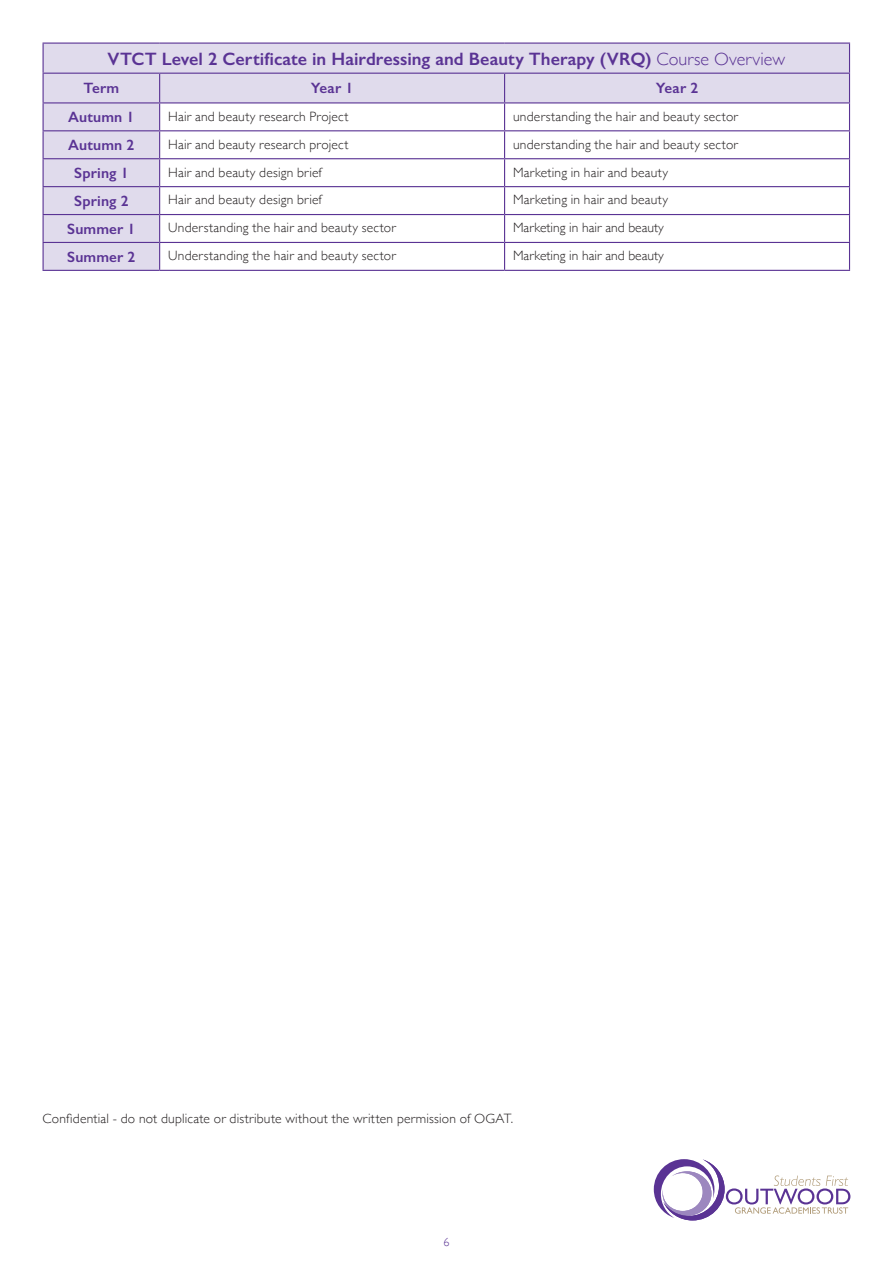
<style>
.page{position:relative;width:893px;height:1263px;background:#fff}
.page>*{position:absolute;margin:0;border:0;box-sizing:border-box;transform-origin:0 0}
.t1{font:600 18px "Gill Sans";letter-spacing:.005em;color:#5a3394}
.t2{font:600 15px "Gill Sans";letter-spacing:.01em;color:#5a3394}
.t3{font:300 13.5px "Gill Sans";letter-spacing:.015em;color:#231f20}
.t4{font:300 12px "Gill Sans";color:#5a3394}
.s1{font-weight:300}
</style>
<div class="page">
<div style="left:44px;top:44px;width:115px;height:226px;background:#e0dbec"></div>
<hr style="left:43px;top:43px;width:117px;height:1px;background:#5a3394">
<hr style="left:160px;top:43px;width:345px;height:1px;background:#5a3394">
<hr style="left:505px;top:43px;width:345px;height:1px;background:#5a3394">
<hr style="left:43px;top:73px;width:117px;height:1px;background:#5a3394">
<hr style="left:43px;top:102px;width:117px;height:1px;background:#5a3394">
<hr style="left:43px;top:130px;width:117px;height:1px;background:#5a3394">
<hr style="left:43px;top:158px;width:117px;height:1px;background:#5a3394">
<hr style="left:43px;top:186px;width:117px;height:1px;background:#5a3394">
<hr style="left:43px;top:214px;width:117px;height:1px;background:#5a3394">
<hr style="left:43px;top:242px;width:117px;height:1px;background:#5a3394">
<svg style="left:43px;top:44px;width:1px;height:226px"></svg>
<svg style="left:159px;top:44px;width:691px;height:226px"></svg>
<hr style="left:43px;top:270px;width:117px;height:1px;background:#5a3394">
<hr style="left:160px;top:270px;width:345px;height:1px;background:#5a3394">
<hr style="left:505px;top:270px;width:345px;height:1px;background:#5a3394">
<svg style="left:654px;top:1159px;width:196px;height:61px"></svg>
<p class="t1" style="left:108px;top:48px;width:679px">VTCT Level 2 Certificate in Hairdressing and Beauty Therapy (VRQ) <span class="s1">Course Overview</span></p>
<p class="t2" style="left:83px;top:79px;width:37px">Term</p>
<p class="t2" style="left:311px;top:79px;width:44px">Year 1</p>
<p class="t2" style="left:656px;top:79px;width:44px">Year 2</p>
<p class="t2" style="left:68px;top:108px;width:68px">Autumn 1</p>
<p class="t3" style="left:168px;top:106px;width:182px">Hair and beauty research Project</p>
<p class="t3" style="left:513px;top:106px;width:226px">understanding the hair and beauty sector</p>
<p class="t2" style="left:68px;top:136px;width:68px">Autumn 2</p>
<p class="t3" style="left:168px;top:134px;width:182px">Hair and beauty research project</p>
<p class="t3" style="left:513px;top:134px;width:226px">understanding the hair and beauty sector</p>
<p class="t2" style="left:74px;top:164px;width:56px">Spring 1</p>
<p class="t3" style="left:168px;top:161px;width:155px">Hair and beauty design brief</p>
<p class="t3" style="left:513px;top:161px;width:157px">Marketing in hair and beauty</p>
<p class="t2" style="left:74px;top:192px;width:56px">Spring 2</p>
<p class="t3" style="left:168px;top:189px;width:155px">Hair and beauty design brief</p>
<p class="t3" style="left:513px;top:189px;width:157px">Marketing in hair and beauty</p>
<p class="t2" style="left:67px;top:220px;width:70px">Summer 1</p>
<p class="t3" style="left:168px;top:217px;width:229px">Understanding the hair and beauty sector</p>
<p class="t3" style="left:513px;top:217px;width:152px">Marketing in hair and beauty</p>
<p class="t2" style="left:67px;top:248px;width:70px">Summer 2</p>
<p class="t3" style="left:168px;top:245px;width:229px">Understanding the hair and beauty sector</p>
<p class="t3" style="left:513px;top:245px;width:152px">Marketing in hair and beauty</p>
<p class="t3" style="left:43px;top:1108px;width:472px">Confidential - do not duplicate or distribute without the written permission of OGAT.</p>
<p class="t4" style="left:443px;top:1232px;width:7px">6</p>
</div>
